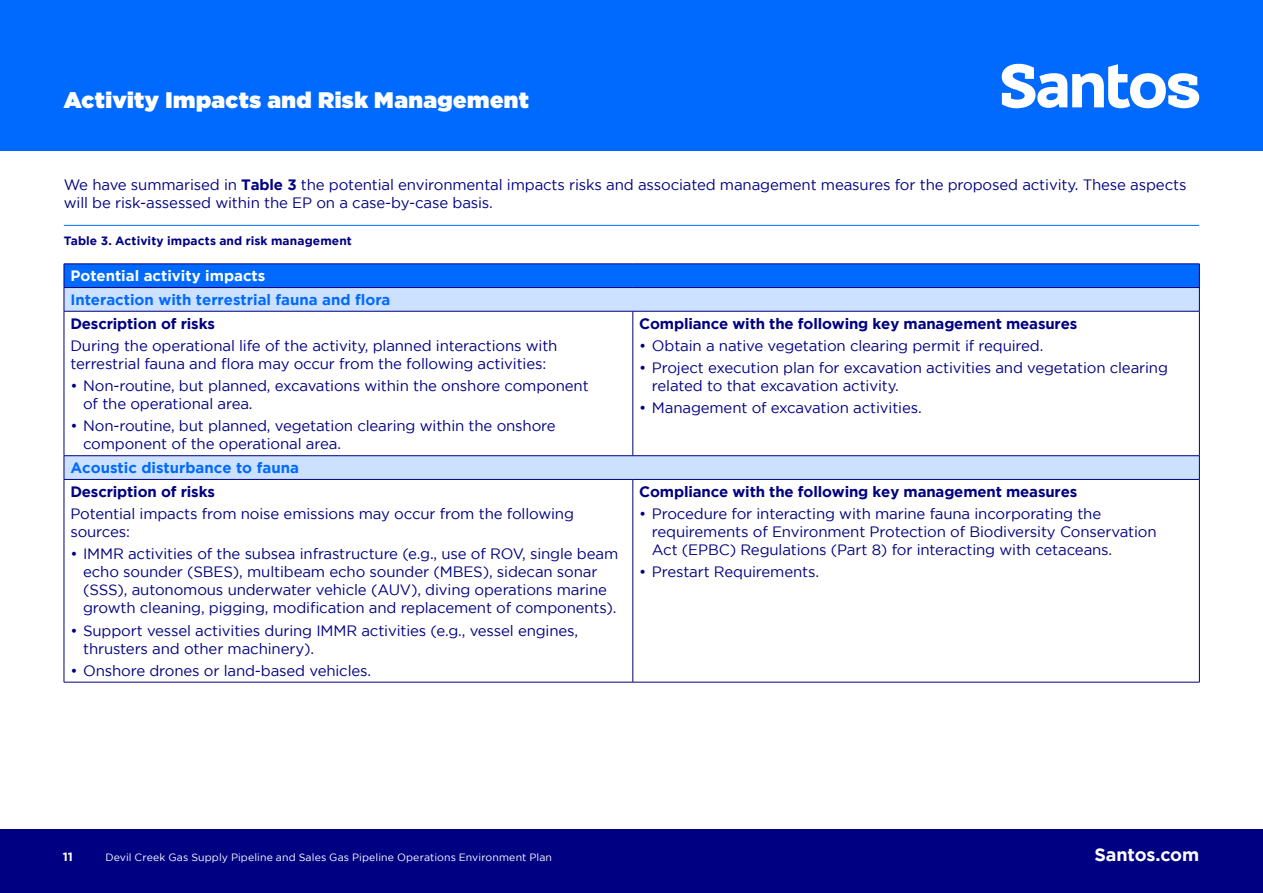
<style>
.page{position:relative;width:1263px;height:893px;background:#fff}
.page>*{position:absolute;margin:0;border:0;box-sizing:border-box;transform-origin:0 0}
.t1{font:900 22.5px "Gotham";letter-spacing:.02em;color:#fff}
.t2{font:700 18px "Gotham";letter-spacing:-.01em;color:#fff}
.t3{font:15px/18px "Gotham";letter-spacing:-.01em;color:#000082}
.t4{font:700 15px "Gotham";letter-spacing:-.01em;color:#000082}
.t5{font:700 15px "Gotham";color:#006aff}
.t6{font:700 15px "Gotham";color:#fff}
.t7{font:700 12px "Gotham";letter-spacing:.01em;color:#000082}
.t8{font:700 12px "Gotham";color:#fff}
.t9{font:10.5px "Gotham";letter-spacing:.015em;color:#fff}
.s1{font-weight:700}
</style>
<div class="page">
<div style="left:0;top:0;width:1263px;height:151px;background:#006aff"></div>
<svg style="left:1002px;top:64px;width:197px;height:44px"></svg>
<div style="left:0;top:829px;width:1263px;height:64px;background:#000082"></div>
<div style="left:64px;top:264px;width:1135px;height:24px;background:#006aff"></div>
<svg style="left:65px;top:288px;width:1134px;height:191px"></svg>
<hr style="left:64px;top:264px;width:569px;height:1px;background:#000082">
<hr style="left:633px;top:264px;width:566px;height:1px;background:#000082">
<hr style="left:64px;top:287px;width:569px;height:1px;background:#000082">
<svg style="left:64px;top:264px;width:1px;height:47px"></svg>
<hr style="left:633px;top:287px;width:566px;height:1px;background:#000082">
<svg style="left:1199px;top:264px;width:1px;height:47px"></svg>
<hr style="left:64px;top:311px;width:569px;height:1px;background:#000082">
<hr style="left:64px;top:311px;width:1px;height:144px;background:#000082">
<hr style="left:633px;top:311px;width:566px;height:1px;background:#000082">
<hr style="left:632px;top:311px;width:1px;height:144px;background:#000082">
<hr style="left:1199px;top:311px;width:1px;height:144px;background:#000082">
<hr style="left:64px;top:455px;width:569px;height:1px;background:#000082">
<svg style="left:64px;top:456px;width:1px;height:23px"></svg>
<hr style="left:633px;top:455px;width:566px;height:1px;background:#000082">
<svg style="left:1199px;top:456px;width:1px;height:23px"></svg>
<hr style="left:64px;top:479px;width:569px;height:1px;background:#000082">
<hr style="left:64px;top:480px;width:1px;height:202px;background:#000082">
<hr style="left:633px;top:479px;width:566px;height:1px;background:#000082">
<hr style="left:632px;top:480px;width:1px;height:202px;background:#000082">
<hr style="left:1199px;top:480px;width:1px;height:202px;background:#000082">
<hr style="left:64px;top:682px;width:569px;height:1px;background:#000082">
<hr style="left:633px;top:682px;width:566px;height:1px;background:#000082">
<hr style="left:64px;top:225px;width:1135px;height:1px;background:#006aff">
<p class="t1" style="left:64px;top:84px;width:466px">Activity Impacts and Risk Management</p>
<p class="t3" style="left:64px;top:175px;width:1124px">We have summarised in <span class="s1">Table 3</span> the potential environmental impacts risks and associated management measures for the proposed activity. These aspects will be risk-assessed within the EP on a case-by-case basis.</p>
<p class="t7" style="left:64px;top:234px;width:290px">Table 3. Activity impacts and risk management</p>
<p class="t6" style="left:70px;top:267px;width:196px">Potential activity impacts</p>
<p class="t5" style="left:70px;top:291px;width:322px">Interaction with terrestrial fauna and flora</p>
<p class="t4" style="left:70px;top:315px;width:146px">Description of risks</p>
<p class="t3" style="left:70px;top:336px;width:489px">During the operational life of the activity, planned interactions with terrestrial fauna and flora may occur from the following activities:</p>
<p class="t3" style="left:83px;top:377px;width:507px;text-indent:-13px">• Non-routine, but planned, excavations within the onshore component of the operational area.</p>
<p class="t3" style="left:83px;top:417px;width:474px;text-indent:-13px">• Non-routine, but planned, vegetation clearing within the onshore component of the operational area.</p>
<p class="t5" style="left:70px;top:459px;width:230px">Acoustic disturbance to fauna</p>
<p class="t4" style="left:70px;top:483px;width:146px">Description of risks</p>
<p class="t3" style="left:70px;top:504px;width:505px">Potential impacts from noise emissions may occur from the following sources:</p>
<p class="t3" style="left:83px;top:545px;width:537px;text-indent:-13px">• IMMR activities of the subsea infrastructure (e.g., use of ROV, single beam echo sounder (SBES), multibeam echo sounder (MBES), sidecan sonar (SSS), autonomous underwater vehicle (AUV), diving operations marine growth cleaning, pigging, modification and replacement of components).</p>
<p class="t3" style="left:83px;top:621px;width:497px;text-indent:-13px">• Support vessel activities during IMMR activities (e.g., vessel engines, thrusters and other machinery).</p>
<p class="t3" style="left:70px;top:661px;width:302px">• Onshore drones or land-based vehicles.</p>
<p class="t4" style="left:639px;top:315px;width:440px">Compliance with the following key management measures</p>
<p class="t3" style="left:639px;top:336px;width:406px">• Obtain a native vegetation clearing permit if required.</p>
<p class="t3" style="left:652px;top:359px;width:517px;text-indent:-13px">• Project execution plan for excavation activities and vegetation clearing related to that excavation activity.</p>
<p class="t3" style="left:639px;top:399px;width:284px">• Management of excavation activities.</p>
<p class="t4" style="left:639px;top:483px;width:440px">Compliance with the following key management measures</p>
<p class="t3" style="left:652px;top:504px;width:506px;text-indent:-13px">• Procedure for interacting with marine fauna incorporating the requirements of Environment Protection of Biodiversity Conservation<br>Act (EPBC) Regulations (Part 8) for interacting with cetaceans.</p>
<p class="t3" style="left:639px;top:563px;width:181px">• Prestart Requirements.</p>
<p class="t8" style="left:63px;top:850px;width:12px">11</p>
<p class="t9" style="left:105px;top:852px;width:448px">Devil Creek Gas Supply Pipeline and Sales Gas Pipeline Operations Environment Plan</p>
<p class="t2" style="left:1094px;top:844px;width:106px">Santos.com</p>
</div>
